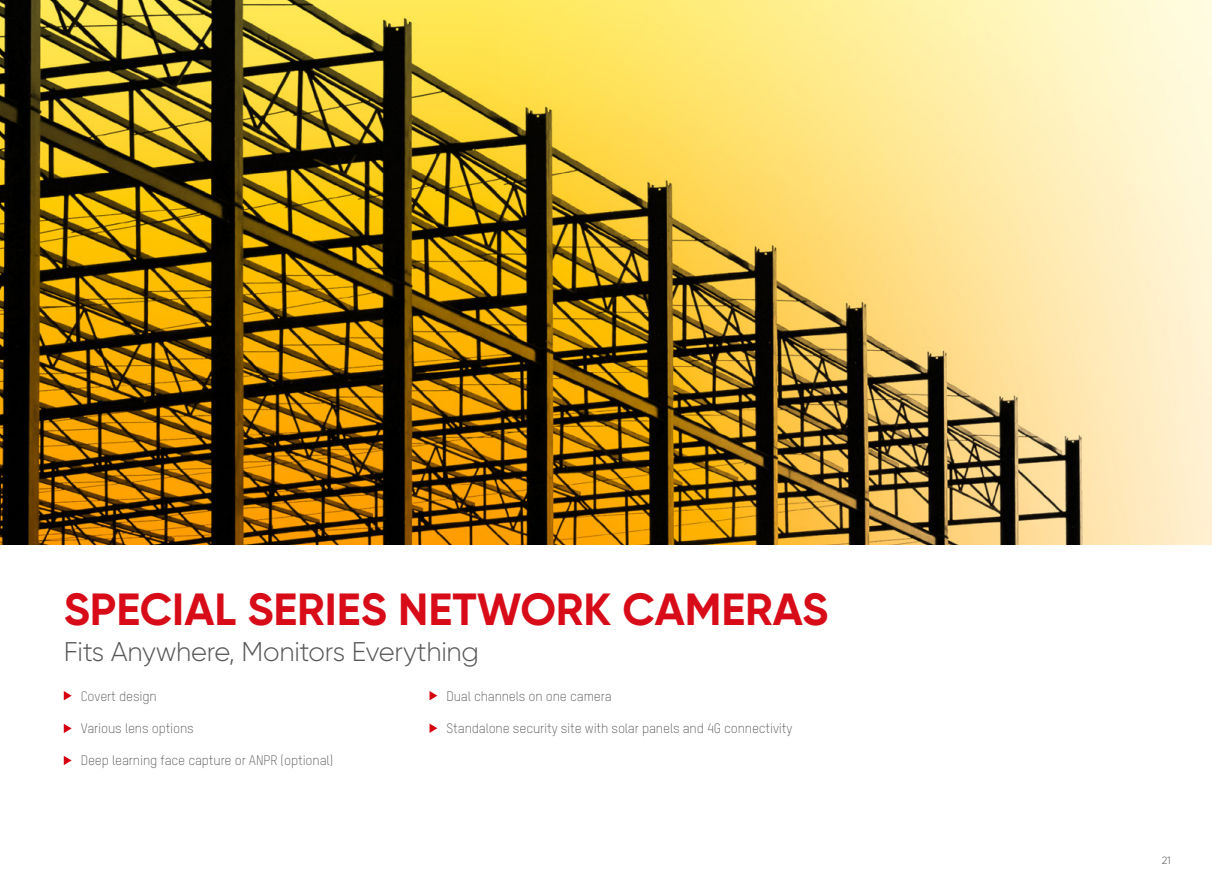
<style>
.page{position:relative;width:1212px;height:893px;background:#fff}
.page>*{position:absolute;margin:0;border:0;box-sizing:border-box;transform-origin:0 0}
.t1{font:700 45px "Gilroy";color:#d70c18}
.t2{font:300 27px "Gilroy";letter-spacing:-.01em;color:#5a5757}
.t3{font:300 13.5px "TSTARPRO";letter-spacing:-.01em;color:#5a5757}
.t4{font:300 10.5px "Gilroy";color:#5a5757}
</style>
<div class="page">
<img style="left:0;top:0;width:1212px;height:544px">
<svg style="left:64px;top:691px;width:8px;height:9px"></svg>
<svg style="left:429px;top:691px;width:8px;height:9px"></svg>
<svg style="left:64px;top:724px;width:8px;height:9px"></svg>
<svg style="left:64px;top:756px;width:8px;height:9px"></svg>
<svg style="left:429px;top:723px;width:8px;height:10px"></svg>
<h1 class="t1" style="left:64px;top:581px;width:766px">SPECIAL SERIES NETWORK CAMERAS</h1>
<h2 class="t2" style="left:64px;top:635px;width:417px">Fits Anywhere, Monitors Everything</h2>
<p class="t3" style="left:81px;top:687px;width:78px">Covert design</p>
<p class="t3" style="left:81px;top:719px;width:115px">Various lens options</p>
<p class="t3" style="left:81px;top:751px;width:254px">Deep learning face capture or ANPR (optional)</p>
<p class="t3" style="left:446px;top:687px;width:167px">Dual channels on one camera</p>
<p class="t3" style="left:446px;top:719px;width:347px">Standalone security site with solar panels and 4G connectivity</p>
<p class="t4" style="left:1162px;top:853px;width:10px">21</p>
</div>
